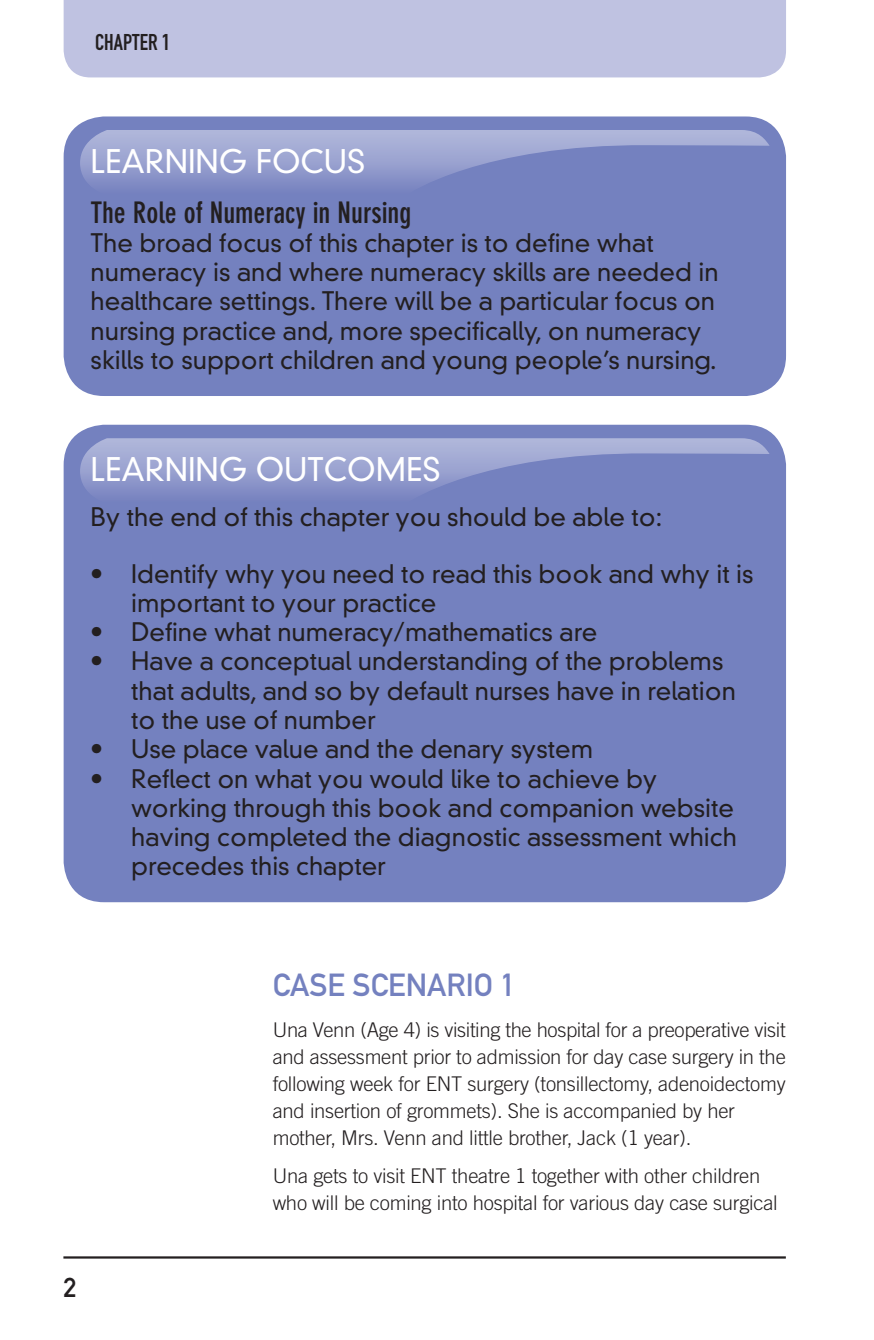
<style>
.page{position:relative;width:874px;height:1340px;background:#fff}
.page>*{position:absolute;margin:0;border:0;box-sizing:border-box;transform-origin:0 0}
.t1{font:300 31.5px "DIN Neuzeit Grotesk Std";color:#fff}
.t2{font:31.5px "DIN Mittelschrift Std";color:#7481bf}
.t3{font:700 condensed 29.25px "DIN Neuzeit Grotesk Std";color:#231f20}
.t4{font:27px "DIN Mittelschrift Std";color:#231f20}
.t5{font:300 24.75px/29.2px "DIN Neuzeit Grotesk Std";color:#231f20}
.t6{font:22.5px "DIN Engschrift Std";color:#231f20}
.t7{font:300 20.25px/27px "Trade Gothic LT Std";letter-spacing:-.01em;color:#231f20}
</style>
<div class="page">
<hr style="left:63px;top:1256px;width:723px;height:2px;background:#231f20">
<div style="left:64px;top:0;width:722px;height:77px;background:#bfc2e1"></div>
<div style="left:64px;top:116px;width:722px;height:280px;background:#7481bf;border-radius:40px"></div>
<svg style="left:80px;top:130px;width:689px;height:55px"></svg>
<div style="left:64px;top:425px;width:722px;height:477px;background:#7481bf;border-radius:40px"></div>
<svg style="left:80px;top:438px;width:689px;height:56px"></svg>
<p class="t6" style="left:95px;top:29px;width:76px">CHAPTER 1</p>
<p class="t1" style="left:91px;top:143px;width:276px">LEARNING FOCUS</p>
<p class="t3" style="left:91px;top:195px;width:322px">The Role of Numeracy in Nursing</p>
<p class="t5" style="left:91px;top:228px;width:629px">The broad focus of this chapter is to define what numeracy is and where numeracy skills are needed in healthcare settings. There will be a particular focus on nursing practice and, more specifically, on numeracy skills to support children and young people’s nursing.</p>
<p class="t1" style="left:91px;top:451px;width:351px">LEARNING OUTCOMES</p>
<p class="t5" style="left:91px;top:503px;width:573px">By the end of this chapter you should be able to:</p>
<p class="t5" style="left:131px;top:559px;width:624px;text-indent:-40px">• Identify why you need to read this book and why it is important to your practice</p>
<p class="t5" style="left:91px;top:617px;width:508px">• Define what numeracy/mathematics are</p>
<p class="t5" style="left:131px;top:647px;width:606px;text-indent:-40px">• Have a conceptual understanding of the problems that adults, and so by default nurses have in relation to the use of number</p>
<p class="t5" style="left:91px;top:734px;width:504px">• Use place value and the denary system</p>
<p class="t5" style="left:131px;top:764px;width:607px;text-indent:-40px">• Reflect on what you would like to achieve by working through this book and companion website having completed the diagnostic assessment which precedes this chapter</p>
<p class="t4" style="left:63px;top:1271px;width:14px">2</p>
<p class="t2" style="left:273px;top:966px;width:244px">CASE SCENARIO 1</p>
<p class="t7" style="left:273px;top:1015px;width:514px">Una Venn (Age 4) is visiting the hospital for a preoperative visit and assessment prior to admission for day case surgery in the following week for ENT surgery (tonsillectomy, adenoidectomy and insertion of grommets). She is accompanied by her mother, Mrs. Venn and little brother, Jack (1 year).</p>
<p class="t7" style="left:273px;top:1162px;width:506px">Una gets to visit ENT theatre 1 together with other children who will be coming into hospital for various day case surgical</p>
</div>
